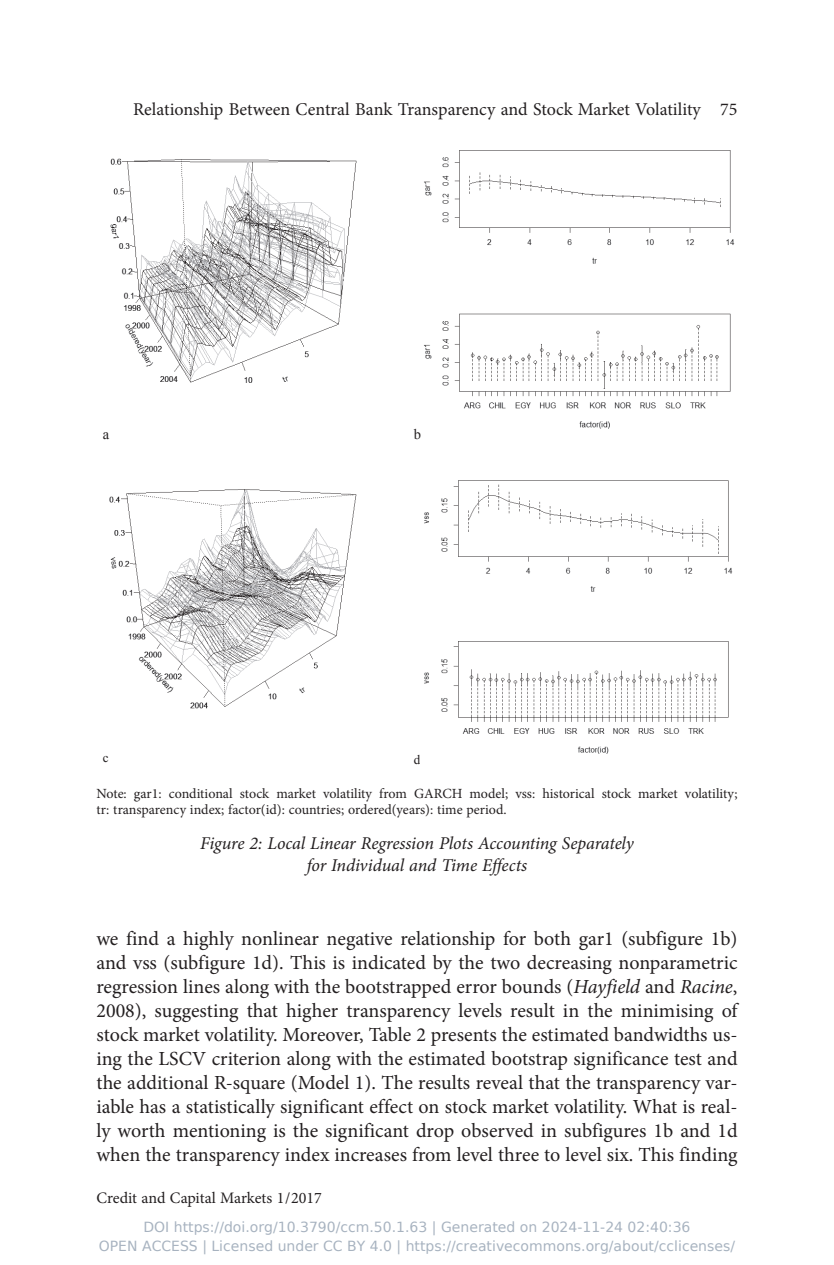
<style>
.page{position:relative;width:834px;height:1265px;background:#fff}
.page>*{position:absolute;margin:0;border:0;box-sizing:border-box;transform-origin:0 0}
.t1{font:20px/24px "Minion Pro";color:#231f20;text-align:justify}
.t2{font:italic 18px/21.2px "Minion Pro";letter-spacing:-.01em;color:#231f20;text-align:center}
.t3{font:18px "Minion Pro";color:#231f20}
.t4{font:16px "Minion Pro";color:#231f20}
.t5{font:14.6px "Times New Roman";color:#231f20}
.t6{font:14px/15.6px "Minion Pro";color:#231f20}
.t7{font:14px "DejaVu Sans";color:rgb(36 64 97/.4)}
.t8{font:13px "Times New Roman";color:#231f20}
.s1{font-style:italic}
</style>
<div class="page">
<img style="left:110px;top:158px;width:247px;height:225px">
<img style="left:424px;top:150px;width:311px;height:279px">
<img style="left:109px;top:489px;width:248px;height:220px">
<img style="left:424px;top:480px;width:309px;height:274px">
<p class="t3" style="left:133px;top:97px;width:606px">Relationship Between Central Bank Transparency and Stock Market Volatility 75</p>
<p class="t5" style="left:103px;top:424px;width:8px">a</p>
<p class="t5" style="left:413px;top:424px;width:9px">b</p>
<p class="t8" style="left:413px;top:751px;width:8px">d</p>
<p class="t8" style="left:103px;top:749px;width:7px">c</p>
<p class="t6" style="left:96px;top:786px;width:642px">Note: gar1: conditional stock market volatility from GARCH model; vss: historical stock market volatility; tr: transparency index; factor(id): countries; ordered(years): time period.</p>
<p class="t2" style="left:200px;top:833px;width:435px">Figure 2: Local Linear Regression Plots Accounting Separately for Individual and Time Effects</p>
<p class="t1" style="left:96px;top:926px;width:642px">we find a highly nonlinear negative relationship for both gar1 (subfigure 1b) and vss (subfigure 1d). This is indicated by the two decreasing nonparametric regression lines along with the bootstrapped error bounds (<span class="s1">Hayfield</span> and <span class="s1">Racine</span>, 2008), suggesting that higher transparency levels result in the minimising of stock market volatility. Moreover, Table 2 presents the estimated bandwidths us&shy;ing the LSCV criterion along with the estimated bootstrap significance test and the additional R-square (Model 1). The results reveal that the transparency var&shy;iable has a statistically significant effect on stock market volatility. What is real&shy;ly worth mentioning is the significant drop observed in subfigures 1b and 1d when the transparency index increases from level three to level six. This finding</p>
<p class="t4" style="left:96px;top:1186px;width:227px">Credit and Capital Markets 1/2017</p>
<p class="t7" style="left:143px;top:1219px;width:548px">DOI https://doi.org/10.3790/ccm.50.1.63 | Generated on 2024-11-24 02:40:36</p>
<p class="t7" style="left:99px;top:1237px;width:637px">OPEN ACCESS | Licensed under CC BY 4.0 | https://creativecommons.org/about/cclicenses/</p>
</div>
